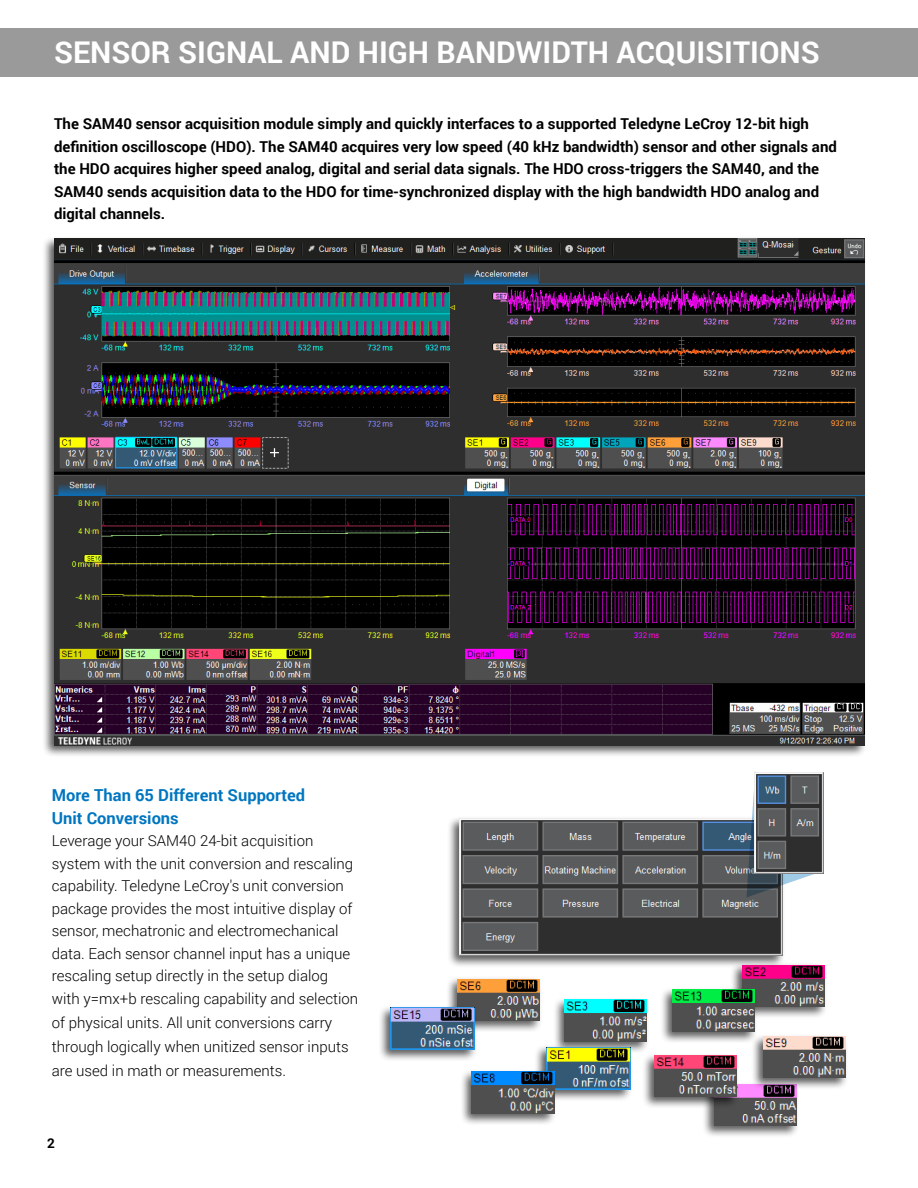
<style>
.page{position:relative;width:918px;height:1188px;background:#fff}
.page>*{position:absolute;margin:0;border:0;box-sizing:border-box;transform-origin:0 0}
.t1{font:700 30px "Roboto";color:#fff}
.t2{font:700 16.5px/22.5px "Roboto";color:#0076c0}
.t3{font:300 15px/22.5px "Roboto";color:#000}
.t4{font:700 15px/22.5px "Roboto";color:#000}
.t5{font:700 13.5px "Roboto";color:#000}
</style>
<div class="page">
<div style="left:0;top:28px;width:918px;height:49px;background:#9a9a9a"></div>
<div style="left:731px;top:963px;width:97px;height:56px;background:#000;opacity:.65"></div>
<img style="left:743px;top:965px;width:82px;height:41px">
<div style="left:42px;top:236px;width:825px;height:521px;background:#000;opacity:.65"></div>
<img style="left:54px;top:239px;width:810px;height:506px">
<div style="left:702px;top:1082px;width:98px;height:56px;background:#000;opacity:.65"></div>
<img style="left:714px;top:1085px;width:82px;height:41px">
<div style="left:661px;top:987px;width:97px;height:57px;background:#000;opacity:.65"></div>
<img style="left:673px;top:990px;width:82px;height:41px">
<div style="left:553px;top:997px;width:97px;height:56px;background:#000;opacity:.65"></div>
<img style="left:565px;top:1000px;width:82px;height:41px">
<div style="left:751px;top:1034px;width:98px;height:56px;background:#000;opacity:.65"></div>
<img style="left:764px;top:1036px;width:82px;height:42px">
<div style="left:642px;top:1053px;width:98px;height:56px;background:#000;opacity:.65"></div>
<img style="left:654px;top:1055px;width:83px;height:42px">
<div style="left:446px;top:977px;width:97px;height:56px;background:#000;opacity:.65"></div>
<img style="left:458px;top:979px;width:82px;height:42px">
<div style="left:447px;top:816px;width:338px;height:152px;background:#000;opacity:.65"></div>
<img style="left:459px;top:819px;width:323px;height:136px">
<svg style="left:746px;top:771px;width:75px;height:126px"></svg>
<img style="left:755px;top:772px;width:68px;height:101px">
<div style="left:534px;top:1045px;width:99px;height:57px;background:#000;opacity:.65"></div>
<img style="left:546px;top:1047px;width:84px;height:42px">
<div style="left:460px;top:1069px;width:97px;height:57px;background:#000;opacity:.65"></div>
<img style="left:472px;top:1072px;width:82px;height:41px">
<div style="left:379px;top:1005px;width:98px;height:57px;background:#000;opacity:.65"></div>
<img style="left:391px;top:1007px;width:83px;height:43px">
<h1 class="t1" style="left:54px;top:31px;width:767px">SENSOR SIGNAL AND HIGH BANDWIDTH ACQUISITIONS</h1>
<p class="t4" style="left:54px;top:112px;width:784px">The SAM40 sensor acquisition module simply and quickly interfaces to a supported Teledyne LeCroy 12-bit high definition oscilloscope (HDO). The SAM40 acquires very low speed (40 kHz bandwidth) sensor and other signals and the HDO acquires higher speed analog, digital and serial data signals. The HDO cross-triggers the SAM40, and the SAM40 sends acquisition data to the HDO for time-synchronized display with the high bandwidth HDO analog and digital channels.</p>
<p class="t2" style="left:52px;top:784px;width:255px">More Than 65 Different Supported<br>Unit Conversions</p>
<p class="t3" style="left:52px;top:829px;width:308px">Leverage your SAM40 24-bit acquisition system with the unit conversion and rescaling capability. Teledyne LeCroy's unit conversion package provides the most intuitive display of sensor, mechatronic and electromechanical data. Each sensor channel input has a unique rescaling setup directly in the setup dialog with y=mx+b rescaling capability and selection</p>
<p class="t3" style="left:52px;top:1010px;width:298px;line-height:24px">of physical units. All unit conversions carry through logically when unitized sensor inputs are used in math or measurements.</p>
<p class="t5" style="left:47px;top:1134px;width:9px">2</p>
</div>
